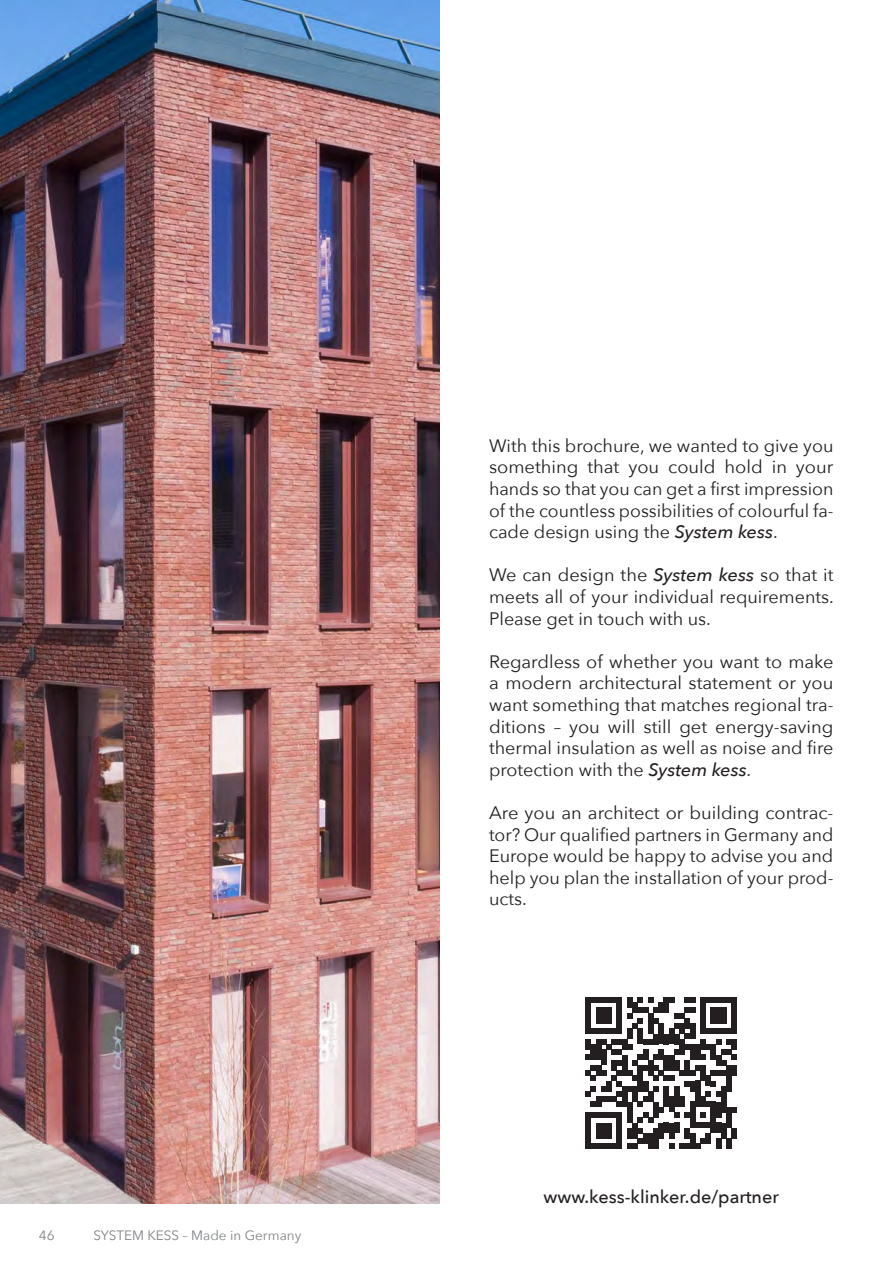
<style>
.page{position:relative;width:893px;height:1263px;background:#fff}
.page>*{position:absolute;margin:0;border:0;box-sizing:border-box;transform-origin:0 0}
.t1{font:18px/21.6px "Avenir Next";color:#231f20;text-align:justify}
.t2{font:500 18px "Avenir Next";color:#231f20}
.t3{font:13.5px "Avenir Next";color:#808285}
.s1{font-weight:500;font-style:italic}
</style>
<div class="page">
<img style="left:0;top:0;width:439px;height:1203px">
<svg style="left:585px;top:997px;width:152px;height:152px"></svg>
<div style="left:732px;top:1128px;width:5px;height:10px;background:#231f20"></div>
<p class="t3" style="left:39px;top:1224px;width:17px">46</p>
<p class="t3" style="left:94px;top:1224px;width:209px">SYSTEM KESS – Made in Germany</p>
<p class="t1" style="left:489px;top:434px;width:346px">With this brochure, we wanted to give you something that you could hold in your hands so that you can get a first impression of the countless possibilities of colourful fa&shy;cade design using the <span class="s1">System kess</span>.</p>
<p class="t1" style="left:489px;top:563px;width:346px">We can design the <span class="s1">System kess</span> so that it meets all of your individual requirements.<br>Please get in touch with us.</p>
<p class="t1" style="left:489px;top:650px;width:346px">Regardless of whether you want to make a modern architectural statement or you want something that matches regional tra&shy;ditions – you will still get energy-saving thermal insulation as well as noise and fire protection with the <span class="s1">System kess</span>.</p>
<p class="t1" style="left:489px;top:801px;width:346px">Are you an architect or building contrac&shy;tor? Our qualified partners in Germany and Europe would be happy to advise you and help you plan the installation of your prod&shy;ucts.</p>
<p class="t2" style="left:543px;top:1182px;width:237px">www.kess-klinker.de/partner</p>
</div>
